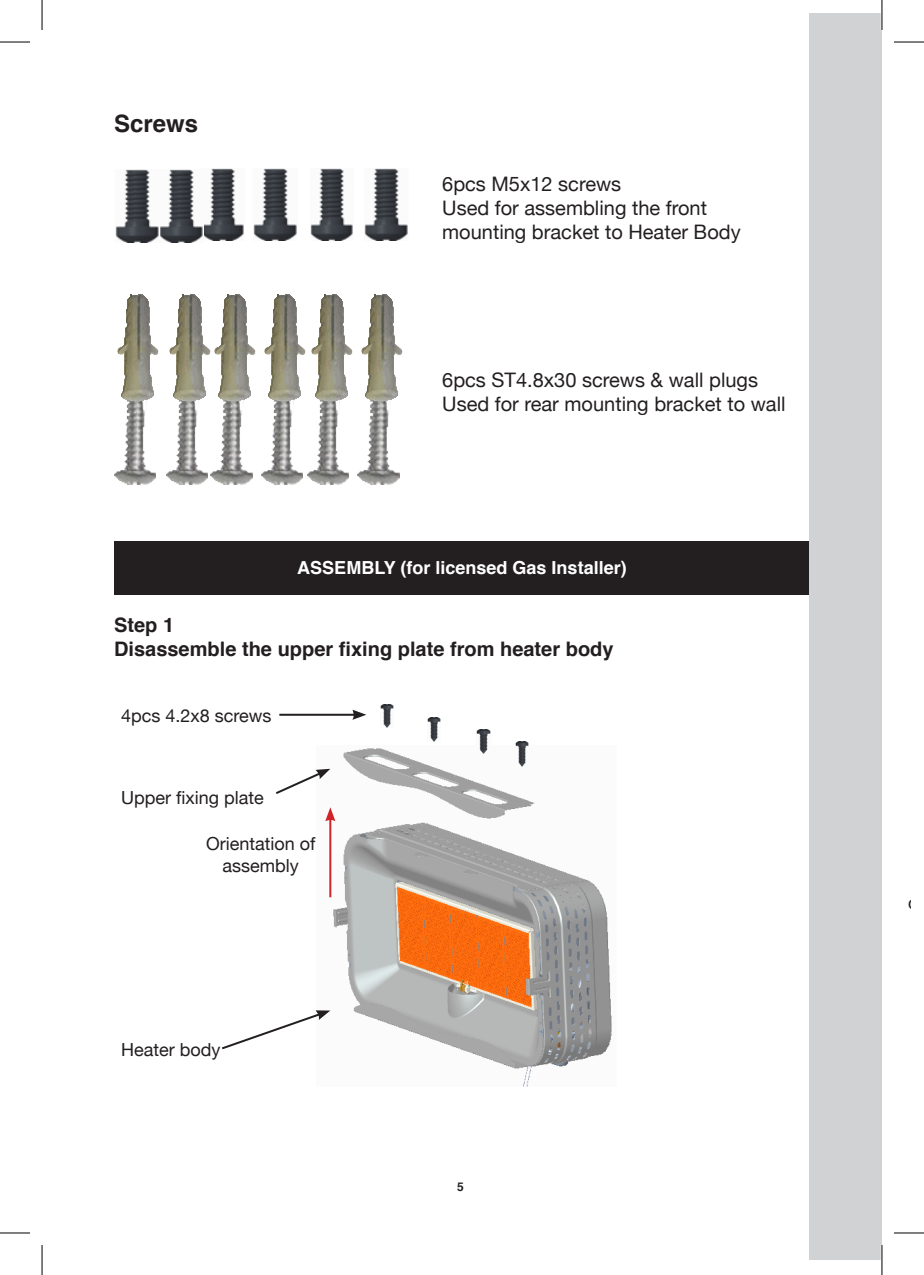
<style>
.page{position:relative;width:924px;height:1275px;background:#fff}
.page>*{position:absolute;margin:0;border:0;box-sizing:border-box;transform-origin:0 0}
.t1{font:700 24px "Helvetica";color:#231f20}
.t2{font:20px/24px "Helvetica Neue";color:#231f20}
.t3{font:700 20px "Helvetica";color:#231f20}
.t4{font:18px/21.6px "Helvetica Neue";color:#231f20;text-align:center}
.t5{font:700 18px "Helvetica";color:#fff}
.t6{font:700 12px "Helvetica";color:#231f20}
</style>
<div class="page">
<img style="left:204px;top:168px;width:40px;height:73px">
<img style="left:254px;top:168px;width:43px;height:73px">
<img style="left:310px;top:168px;width:43px;height:73px">
<img style="left:364px;top:168px;width:44px;height:73px">
<img style="left:116px;top:170px;width:87px;height:72px">
<img style="left:114px;top:401px;width:41px;height:83px">
<img style="left:166px;top:401px;width:41px;height:83px">
<img style="left:211px;top:401px;width:41px;height:83px">
<img style="left:261px;top:401px;width:41px;height:83px">
<img style="left:307px;top:401px;width:42px;height:83px">
<img style="left:358px;top:401px;width:41px;height:83px">
<img style="left:118px;top:294px;width:41px;height:107px">
<img style="left:170px;top:294px;width:41px;height:107px">
<img style="left:214px;top:294px;width:41px;height:107px">
<img style="left:264px;top:294px;width:42px;height:107px">
<img style="left:311px;top:294px;width:41px;height:107px">
<img style="left:361px;top:294px;width:41px;height:107px">
<div style="left:114px;top:541px;width:695px;height:53px;background:#231f20"></div>
<img style="left:325px;top:745px;width:287px;height:341px">
<img style="left:380px;top:704px;width:13px;height:23px">
<img style="left:427px;top:717px;width:13px;height:25px">
<img style="left:476px;top:729px;width:14px;height:25px">
<img style="left:515px;top:742px;width:13px;height:24px">
<hr style="left:279px;top:714px;width:76px;height:2px;background:#231f20">
<svg style="left:352px;top:709px;width:14px;height:11px"></svg>
<svg style="left:276px;top:769px;width:54px;height:27px"></svg>
<svg style="left:222px;top:1010px;width:108px;height:41px"></svg>
<div style="left:809px;top:14px;width:72px;height:1246px;background:#d1d2d4"></div>
<hr style="left:329px;top:818px;width:2px;height:79px;background:#d1232a">
<svg style="left:325px;top:807px;width:10px;height:14px"></svg>
<hr style="left:880px;top:0;width:2px;height:30px;background:#fff">
<hr style="left:880px;top:1245px;width:2px;height:30px;background:#fff">
<hr style="left:0;top:42px;width:30px;height:1px;background:#000">
<hr style="left:893px;top:42px;width:30px;height:1px;background:#000">
<hr style="left:0;top:1232px;width:30px;height:1px;background:#000">
<hr style="left:893px;top:1232px;width:30px;height:1px;background:#000">
<hr style="left:42px;top:0;width:1px;height:30px;background:#000">
<hr style="left:42px;top:1245px;width:1px;height:30px;background:#000">
<hr style="left:881px;top:0;width:1px;height:30px;background:#000">
<hr style="left:881px;top:1245px;width:1px;height:30px;background:#000">
<p class="t1" style="left:114px;top:104px;width:86px">Screws</p>
<p class="t2" style="left:442px;top:173px;width:180px">6pcs M5x12 screws</p>
<p class="t2" style="left:442px;top:197px;width:300px">Used for assembling the front mounting bracket to Heater Body</p>
<p class="t2" style="left:442px;top:369px;width:317px">6pcs ST4.8x30 screws &amp; wall plugs</p>
<p class="t2" style="left:442px;top:393px;width:344px">Used for rear mounting bracket to wall</p>
<p class="t5" style="left:297px;top:553px;width:331px">ASSEMBLY (for licensed Gas Installer)</p>
<p class="t3" style="left:114px;top:609px;width:62px">Step 1</p>
<p class="t3" style="left:114px;top:633px;width:501px">Disassemble the upper fixing plate from heater body</p>
<p class="t4" style="left:121px;top:705px;width:152px">4pcs 4.2x8 screws</p>
<p class="t4" style="left:121px;top:787px;width:144px">Upper fixing plate</p>
<p class="t4" style="left:206px;top:834px;width:111px">Orientation of assembly</p>
<p class="t4" style="left:121px;top:1039px;width:101px">Heater body</p>
<p class="t6" style="left:457px;top:1177px;width:8px">5</p>
<p class="t4" style="left:907px;top:893px;width:17px">of</p>
</div>
